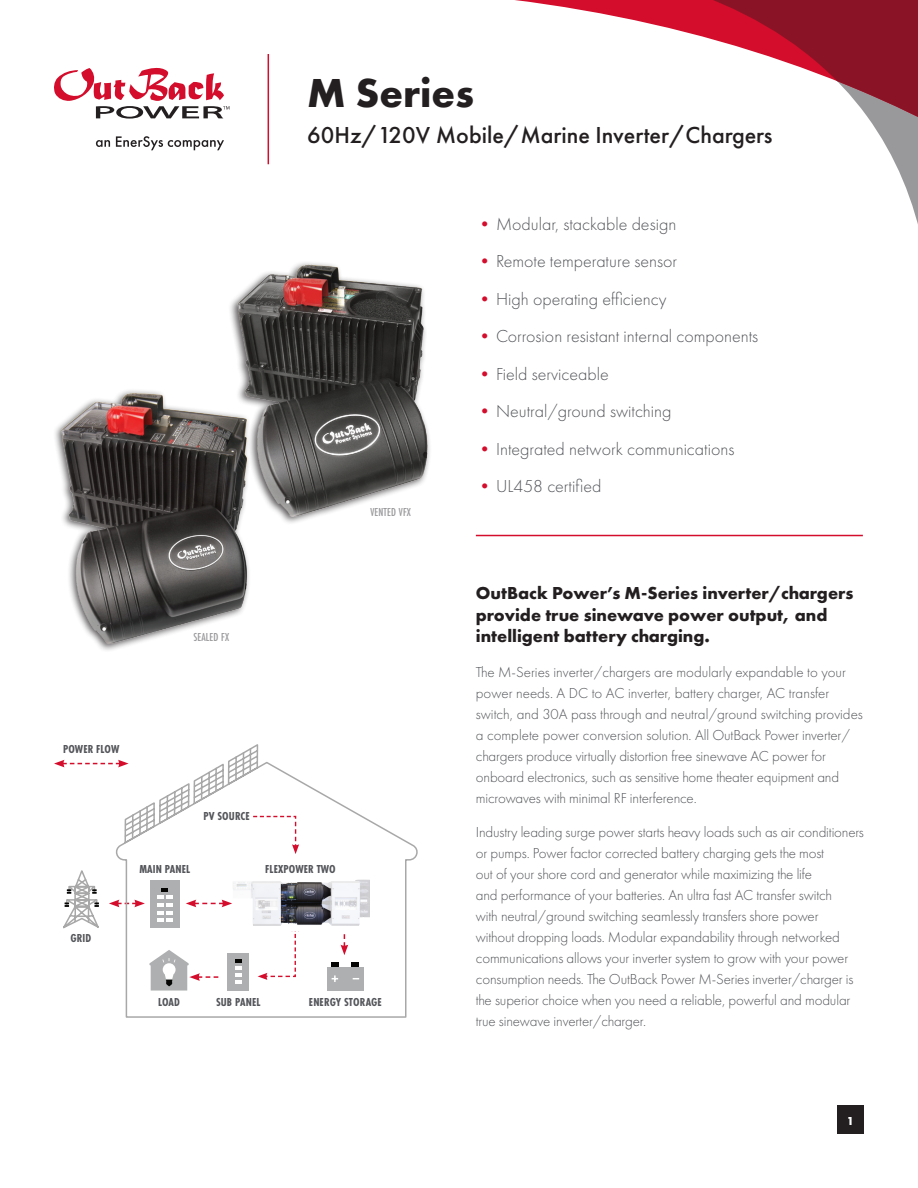
<style>
.page{position:relative;width:918px;height:1188px;background:#fff}
.page>*{position:absolute;margin:0;border:0;box-sizing:border-box;transform-origin:0 0}
.product_name{font:700 42px "Futura PT";color:#231f20}
.product_subline{font:500 24px "Futura PT";color:#231f20}
.t1{font:300 18px "Futura PT";color:#54555a}
.product_description{font:700 18px/21.6px "Futura PT";color:#231f20}
.product_description-2{font:300 15px/21px "Futura PT";letter-spacing:-.01em;color:#54555a}
.caption2{font:700 12px "Futura PT Cond";letter-spacing:.01em;color:#54555a}
.image_description{font:500 12px "Futura PT Cond";letter-spacing:.01em;color:#99989b}
.t2{font:700 12px "Futura PT";color:#fff}
.s1{color:#d30d2b}
</style>
<div class="page">
<hr style="left:268px;top:54px;width:1px;height:110px;background:#d30d2b">
<div style="left:837px;top:1106px;width:27px;height:28px;background:#231f20"></div>
<svg style="left:54px;top:68px;width:176px;height:82px"></svg>
<svg style="left:515px;top:0;width:403px;height:215px"></svg>
<svg style="left:676px;top:0;width:242px;height:124px"></svg>
<hr style="left:476px;top:535px;width:387px;height:1px;background:#d30d2b">
<img style="left:230px;top:262px;width:200px;height:261px">
<img style="left:55px;top:377px;width:208px;height:274px">
<svg style="left:54px;top:760px;width:58px;height:7px"></svg>
<svg style="left:63px;top:870px;width:36px;height:59px"></svg>
<svg style="left:112px;top:744px;width:306px;height:274px"></svg>
<p class="product_name" style="left:307px;top:66px;width:168px">M Series</p>
<p class="product_subline" style="left:307px;top:120px;width:467px">60Hz/120V Mobile/Marine Inverter/Chargers</p>
<p class="image_description" style="left:370px;top:504px;width:42px">VENTED VFX</p>
<p class="t1" style="left:476px;top:214px;width:202px"><span class="s1">•</span>Modular, stackable design</p>
<p class="t1" style="left:476px;top:251px;width:203px"><span class="s1">•</span>Remote temperature sensor</p>
<p class="t1" style="left:476px;top:289px;width:192px"><span class="s1">•</span>High operating efficiency</p>
<p class="t1" style="left:476px;top:326px;width:284px"><span class="s1">•</span>Corrosion resistant internal components</p>
<p class="t1" style="left:476px;top:364px;width:134px"><span class="s1">•</span>Field serviceable</p>
<p class="t1" style="left:476px;top:401px;width:197px"><span class="s1">•</span>Neutral/ground switching</p>
<p class="t1" style="left:476px;top:439px;width:260px"><span class="s1">•</span>Integrated network communications</p>
<p class="t1" style="left:476px;top:476px;width:127px"><span class="s1">•</span>UL458 certified</p>
<p class="image_description" style="left:193px;top:630px;width:37px">SEALED FX</p>
<p class="caption2" style="left:63px;top:742px;width:58px">POWER FLOW</p>
<p class="caption2" style="left:203px;top:809px;width:48px">PV SOURCE</p>
<p class="caption2" style="left:139px;top:862px;width:52px">MAIN PANEL</p>
<p class="caption2" style="left:265px;top:862px;width:72px">FLEXPOWER TWO</p>
<p class="caption2" style="left:70px;top:931px;width:22px">GRID</p>
<p class="caption2" style="left:158px;top:995px;width:23px">LOAD</p>
<p class="caption2" style="left:216px;top:995px;width:46px">SUB PANEL</p>
<p class="caption2" style="left:309px;top:995px;width:74px">ENERGY STORAGE</p>
<p class="product_description" style="left:476px;top:582px;width:379px">OutBack Power’s M-Series inverter/chargers provide true sinewave power output, and intelligent battery charging.</p>
<p class="product_description-2" style="left:476px;top:661px;width:389px">The M-Series inverter/chargers are modularly expandable to your power needs. A DC to AC inverter, battery charger, AC transfer switch, and 30A pass through and neutral/ground switching provides a complete power conversion solution. All OutBack Power inverter/ chargers produce virtually distortion free sinewave AC power for onboard electronics, such as sensitive home theater equipment and microwaves with minimal RF interference.</p>
<p class="product_description-2" style="left:476px;top:822px;width:390px">Industry leading surge power starts heavy loads such as air conditioners or pumps. Power factor corrected battery charging gets the most<br>out of your shore cord and generator while maximizing the life<br>and performance of your batteries. An ultra fast AC transfer switch<br>with neutral/ground switching seamlessly transfers shore power<br>without dropping loads. Modular expandability through networked communications allows your inverter system to grow with your power consumption needs. The OutBack Power M-Series inverter/charger is the superior choice when you need a reliable, powerful and modular true sinewave inverter/charger.</p>
<p class="t2" style="left:847px;top:1113px;width:9px">1</p>
</div>
